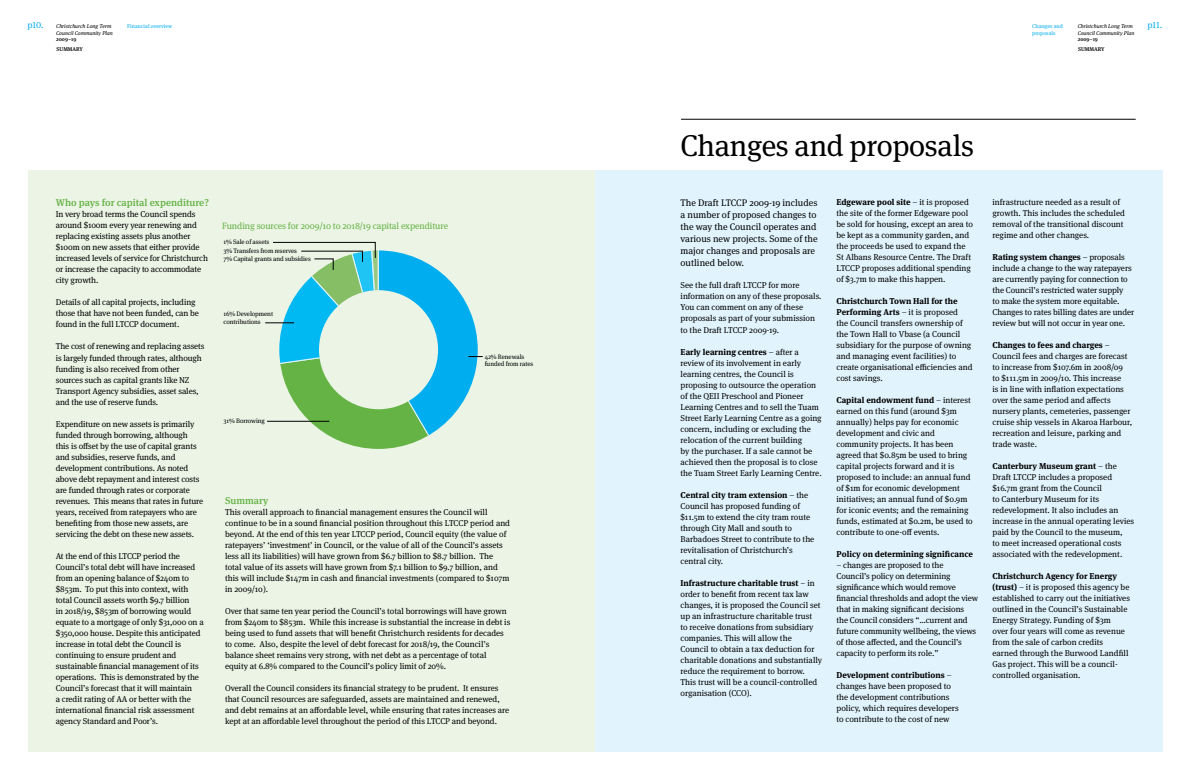
<style>
.page{position:relative;width:1191px;height:780px;background:#fff}
.page>*{position:absolute;margin:0;border:0;box-sizing:border-box;transform-origin:0 0}
.t1{font:30px "Meta Serif Pro";letter-spacing:-.01em;color:#000}
.t2{font:500 10px "Meta Serif Pro";color:#65b345}
.t3{font:9.5px/12px "Meta Serif Pro";color:#000}
.t4{font:9.2px "Meta Serif Pro";letter-spacing:-.01em;color:#65b345}
.t5{font:9px "Meta Serif Pro";color:#00aeef}
.t6{font:8.5px/11px "Meta Serif Pro";letter-spacing:-.005em;color:#000}
.t7{font:700 8.5px "Meta Serif Pro";color:#000}
.t8{font:6.5px/7.6px "Meta Serif Pro";letter-spacing:-.01em;color:#000}
.t9{font:italic 5.5px/6.6px "Meta Serif Pro";color:#000}
.t10{font:5.5px/6.6px "Meta Serif Pro";color:#00aeef}
.t11{font:500 5.5px/9.4px "Meta Serif Pro";color:#000}
.s1{font-weight:700}
</style>
<div class="page">
<div style="left:28px;top:170px;width:567px;height:581px;background:#ecf4e6"></div>
<div style="left:595px;top:170px;width:567px;height:581px;background:#e1f4fd"></div>
<hr style="left:681px;top:119px;width:454px;height:1px;background:#000">
<svg style="left:265px;top:242px;width:218px;height:207px"></svg>
<p class="t5" style="left:28px;top:18px;width:18px">p10.</p>
<p class="t9" style="left:1077px;top:22px;width:57px">Christchurch Long Term</p>
<p class="t5" style="left:1147px;top:18px;width:16px">p11.</p>
<p class="t9" style="left:1077px;top:29px;width:58px">Council Community Plan</p>
<p class="t11" style="left:1077px;top:34px;width:28px">2009–19<br>SUMMARY</p>
<p class="t10" style="left:127px;top:22px;width:46px">Financial overview</p>
<p class="t10" style="left:1032px;top:23px;width:32px">Changes and proposals</p>
<p class="t9" style="left:56px;top:23px;width:58px">Christchurch Long Term<br>Council Community Plan</p>
<p class="t11" style="left:56px;top:34px;width:28px">2009–19<br>SUMMARY</p>
<p class="t2" style="left:56px;top:195px;width:155px">Who pays for capital expenditure?</p>
<p class="t6" style="left:56px;top:208px;width:154px">In very broad terms the Council spends around $100m every year renewing and replacing existing assets plus another $100m on new assets that either provide increased levels of service for Christchurch or increase the capacity to accommodate city growth.</p>
<p class="t6" style="left:56px;top:296px;width:145px">Details of all capital projects, including those that have not been funded, can be found in the full LTCCP document.</p>
<p class="t6" style="left:56px;top:340px;width:150px">The cost of renewing and replacing assets is largely funded through rates, although funding is also received from other sources such as capital grants like NZ Transport Agency subsidies, asset sales, and the use of reserve funds.</p>
<p class="t6" style="left:56px;top:417px;width:149px">Expenditure on new assets is primarily funded through borrowing, although this is offset by the use of capital grants and subsidies, reserve funds, and development contributions. As noted above debt repayment and interest costs are funded through rates or corporate revenues. This means that rates in future years, received from ratepayers who are benefiting from those new assets, are servicing the debt on these new assets.</p>
<p class="t6" style="left:56px;top:549px;width:149px">At the end of this LTCCP period the Council’s total debt will have increased from an opening balance of $240m to $853m. To put this into context, with total Council assets worth $9.7 billion<br>in 2018/19, $853m of borrowing would equate to a mortgage of only $31,000 on a $350,000 house. Despite this anticipated increase in total debt the Council is continuing to ensure prudent and sustainable financial management of its operations. This is demonstrated by the Council’s forecast that it will maintain<br>a credit rating of AA or better with the international financial risk assessment agency Standard and Poor’s.</p>
<p class="t4" style="left:222px;top:219px;width:227px">Funding sources for 2009/10 to 2018/19 capital expenditure</p>
<p class="t8" style="left:224px;top:254px;width:89px">7% Capital grants and subsidies</p>
<p class="t8" style="left:224px;top:238px;width:47px">1% Sale of assets</p>
<p class="t8" style="left:224px;top:246px;width:75px">3% Transfers from reserves</p>
<p class="t8" style="left:224px;top:310px;width:51px">16% Development contributions</p>
<p class="t8" style="left:224px;top:416px;width:43px">31% Borrowing</p>
<p class="t8" style="left:484px;top:352px;width:50px">42% Renewals funded from rates</p>
<p class="t2" style="left:225px;top:492px;width:45px">Summary</p>
<p class="t6" style="left:225px;top:505px;width:286px">This overall approach to financial management ensures the Council will continue to be in a sound financial position throughout this LTCCP period and beyond. At the end of this ten year LTCCP period, Council equity (the value of ratepayers’ ‘investment’ in Council, or the value of all of the Council’s assets less all its liabilities) will have grown from $6.7 billion to $8.7 billion. The total value of its assets will have grown from $7.1 billion to $9.7 billion, and this will include $147m in cash and financial investments (compared to $107m in 2009/10).</p>
<p class="t6" style="left:225px;top:604px;width:287px">Over that same ten year period the Council’s total borrowings will have grown from $240m to $853m. While this increase is substantial the increase in debt is being used to fund assets that will benefit Christchurch residents for decades to come. Also, despite the level of debt forecast for 2018/19, the Council’s balance sheet remains very strong, with net debt as a percentage of total equity at 6.8% compared to the Council’s policy limit of 20%.</p>
<p class="t6" style="left:225px;top:681px;width:286px">Overall the Council considers its financial strategy to be prudent. It ensures that Council resources are safeguarded, assets are maintained and renewed, and debt remains at an affordable level, while ensuring that rates increases are kept at an affordable level throughout the period of this LTCCP and beyond.</p>
<h1 class="t1" style="left:680px;top:124px;width:295px">Changes and proposals</h1>
<p class="t3" style="left:680px;top:196px;width:139px">The Draft LTCCP 2009-19 includes a number of proposed changes to the way the Council operates and various new projects. Some of the major changes and proposals are outlined below.</p>
<p class="t6" style="left:680px;top:279px;width:143px">See the full draft LTCCP for more information on any of these proposals.<br>You can comment on any of these proposals as part of your submission</p>
<p class="t6" style="left:680px;top:324px;width:100px">to the Draft LTCCP 2009-19.</p>
<p class="t6" style="left:680px;top:346px;width:143px"><span class="s1">Early learning centres</span> – after a review of its involvement in early learning centres, the Council is proposing to outsource the operation of the QEII Preschool and Pioneer Learning Centres and to sell the Tuam Street Early Learning Centre as a going concern, including or excluding the relocation of the current building<br>by the purchaser. If a sale cannot be achieved then the proposal is to close the Tuam Street Early Learning Centre.</p>
<p class="t6" style="left:680px;top:489px;width:135px"><span class="s1">Central city tram extension</span> – the<br>Council has proposed funding of $11.5m to extend the city tram route through City Mall and south to<br>Barbadoes Street to contribute to the revitalisation of Christchurch’s central city.</p>
<p class="t6" style="left:680px;top:577px;width:143px"><span class="s1">Infrastructure charitable trust</span> – in order to benefit from recent tax law changes, it is proposed the Council set up an infrastructure charitable trust<br>to receive donations from subsidiary companies. This will allow the<br>Council to obtain a tax deduction for charitable donations and substantially reduce the requirement to borrow.<br>This trust will be a council-controlled organisation (CCO).</p>
<p class="t6" style="left:836px;top:196px;width:138px"><span class="s1">Edgeware pool site</span> – it is proposed the site of the former Edgeware pool be sold for housing, except an area to be kept as a community garden, and the proceeds be used to expand the St Albans Resource Centre. The Draft LTCCP proposes additional spending of $3.7m to make this happen.</p>
<p class="t6" style="left:836px;top:295px;width:137px"><span class="s1">Christchurch Town Hall for the<br>Performing Arts</span> – it is proposed<br>the Council transfers ownership of the Town Hall to Vbase (a Council subsidiary for the purpose of owning and managing event facilities) to create organisational efficiencies and cost savings.</p>
<p class="t6" style="left:836px;top:394px;width:138px"><span class="s1">Capital endowment fund</span> – interest earned on this fund (around $3m annually) helps pay for economic development and civic and community projects. It has been agreed that $0.85m be used to bring capital projects forward and it is proposed to include: an annual fund of $1m for economic development initiatives; an annual fund of $0.9m for iconic events; and the remaining funds, estimated at $0.2m, be used to contribute to one-off events.</p>
<p class="t7" style="left:836px;top:547px;width:138px">Policy on determining significance</p>
<p class="t6" style="left:836px;top:559px;width:143px">– changes are proposed to the Council’s policy on determining significance which would remove financial thresholds and adopt the view that in making significant decisions<br>the Council considers “…current and future community wellbeing, the views of those affected, and the Council’s capacity to perform its role.”</p>
<p class="t6" style="left:836px;top:669px;width:124px"><span class="s1">Development contributions</span> – changes have been proposed to the development contributions policy, which requires developers to contribute to the cost of new</p>
<p class="t6" style="left:992px;top:196px;width:134px">infrastructure needed as a result of growth. This includes the scheduled removal of the transitional discount regime and other changes.</p>
<p class="t6" style="left:992px;top:251px;width:143px"><span class="s1">Rating system changes</span> – proposals include a change to the way ratepayers are currently paying for connection to the Council’s restricted water supply<br>to make the system more equitable.<br>Changes to rates billing dates are under review but will not occur in year one.</p>
<p class="t6" style="left:992px;top:339px;width:141px"><span class="s1">Changes to fees and charges</span> – Council fees and charges are forecast to increase from $107.6m in 2008/09<br>to $111.5m in 2009/10. This increase<br>is in line with inflation expectations over the same period and affects nursery plants, cemeteries, passenger cruise ship vessels in Akaroa Harbour, recreation and leisure, parking and trade waste.</p>
<p class="t6" style="left:992px;top:460px;width:143px"><span class="s1">Canterbury Museum grant</span> – the Draft LTCCP includes a proposed $16.7m grant from the Council<br>to Canterbury Museum for its redevelopment. It also includes an increase in the annual operating levies paid by the Council to the museum,<br>to meet increased operational costs associated with the redevelopment.</p>
<p class="t6" style="left:992px;top:570px;width:139px"><span class="s1">Christchurch Agency for Energy (trust)</span> – it is proposed this agency be established to carry out the initiatives outlined in the Council’s Sustainable Energy Strategy. Funding of $3m<br>over four years will come as revenue from the sale of carbon credits earned through the Burwood Landfill Gas project. This will be a council&shy;controlled organisation.</p>
</div>
